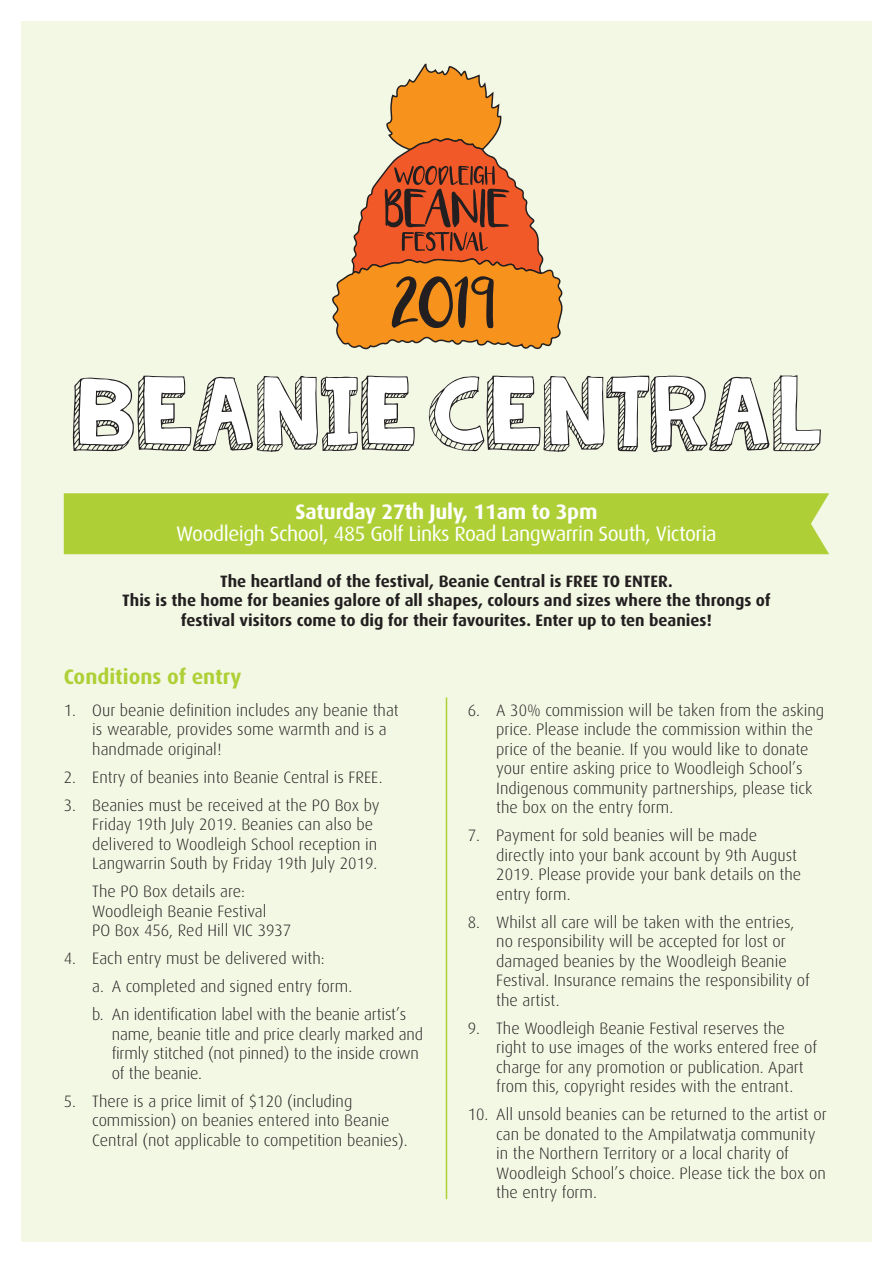
<style>
.page{position:relative;width:893px;height:1263px;background:#fff}
.page>*{position:absolute;margin:0;border:0;box-sizing:border-box;transform-origin:0 0}
.t1{font:70.5px "KG Summer Sunshine";letter-spacing:-.025em;color:#231f20}
.t2{font:21px "Dax";letter-spacing:-.025em;color:#fff}
.t3{font:700 21px "Dax";letter-spacing:-.01em;color:#fff}
.t4{font:700 21px "Dax";color:#aed036}
.t5{font:300 16.5px/19.5px "Dax";color:#231f20}
.t6{font:700 16.5px/19.5px "Dax";color:#231f20;text-align:center}
</style>
<div class="page">
<div style="left:21px;top:21px;width:851px;height:1221px;background:#f3f8e4"></div>
<hr style="left:446px;top:697px;width:1px;height:502px;background:#aed036">
<svg style="left:332px;top:64px;width:230px;height:285px"></svg>
<div style="left:64px;top:493px;width:765px;height:61px;background:#aed036"></div>
<h1 class="t1" style="left:69px;top:385px;width:756px">BEANIE CENTRAL</h1>
<p class="t3" style="left:295px;top:500px;width:304px">Saturday 27th July, 11am to 3pm</p>
<p class="t2" style="left:176px;top:523px;width:542px">Woodleigh School, 485 Golf Links Road Langwarrin South, Victoria</p>
<p class="t6" style="left:122px;top:571px;width:650px">The heartland of the festival, Beanie Central is FREE TO ENTER.<br>This is the home for beanies galore of all shapes, colours and sizes where the throngs of festival visitors come to dig for their favourites. Enter up to ten beanies!</p>
<p class="t4" style="left:64px;top:665px;width:179px">Conditions of entry</p>
<p class="t5" style="left:92px;top:700px;width:308px;text-indent:-28px">1. Our beanie definition includes any beanie that is wearable, provides some warmth and is a handmade original!</p>
<p class="t5" style="left:64px;top:767px;width:320px">2. Entry of beanies into Beanie Central is FREE.</p>
<p class="t5" style="left:92px;top:795px;width:289px;text-indent:-28px">3. Beanies must be received at the PO Box by Friday 19th July 2019. Beanies can also be delivered to Woodleigh School reception in Langwarrin South by Friday 19th July 2019.</p>
<p class="t5" style="left:92px;top:882px;width:201px">The PO Box details are:<br>Woodleigh Beanie Festival<br>PO Box 456, Red Hill VIC 3937</p>
<p class="t5" style="left:92px;top:944px;width:316px;line-height:28px;text-indent:-28px">4. Each entry must be delivered with:<br>a. A completed and signed entry form.<br>b. An identification label with the beanie artist’s</p>
<p class="t5" style="left:112px;top:1024px;width:313px">name, beanie title and price clearly marked and firmly stitched (not pinned) to the inside crown of the beanie.</p>
<p class="t5" style="left:92px;top:1091px;width:317px;text-indent:-28px">5. There is a price limit of $120 (including commission) on beanies entered into Beanie<br>Central (not applicable to competition beanies).</p>
<p class="t5" style="left:496px;top:700px;width:329px;text-indent:-28px">6. A 30% commission will be taken from the asking price. Please include the commission within the price of the beanie. If you would like to donate your entire asking price to Woodleigh School’s Indigenous community partnerships, please tick the box on the entry form.</p>
<p class="t5" style="left:496px;top:826px;width:306px;text-indent:-28px">7. Payment for sold beanies will be made directly into your bank account by 9th August 2019. Please provide your bank details on the entry form.</p>
<p class="t5" style="left:496px;top:912px;width:315px;text-indent:-28px">8. Whilst all care will be taken with the entries, no responsibility will be accepted for lost or damaged beanies by the Woodleigh Beanie Festival. Insurance remains the responsibility of the artist.</p>
<p class="t5" style="left:496px;top:1018px;width:322px;text-indent:-28px">9. The Woodleigh Beanie Festival reserves the right to use images of the works entered free of charge for any promotion or publication. Apart from this, copyright resides with the entrant.</p>
<p class="t5" style="left:496px;top:1105px;width:332px;text-indent:-28px">10. All unsold beanies can be returned to the artist or can be donated to the Ampilatwatja community in the Northern Territory or a local charity of Woodleigh School’s choice. Please tick the box on the entry form.</p>
</div>
